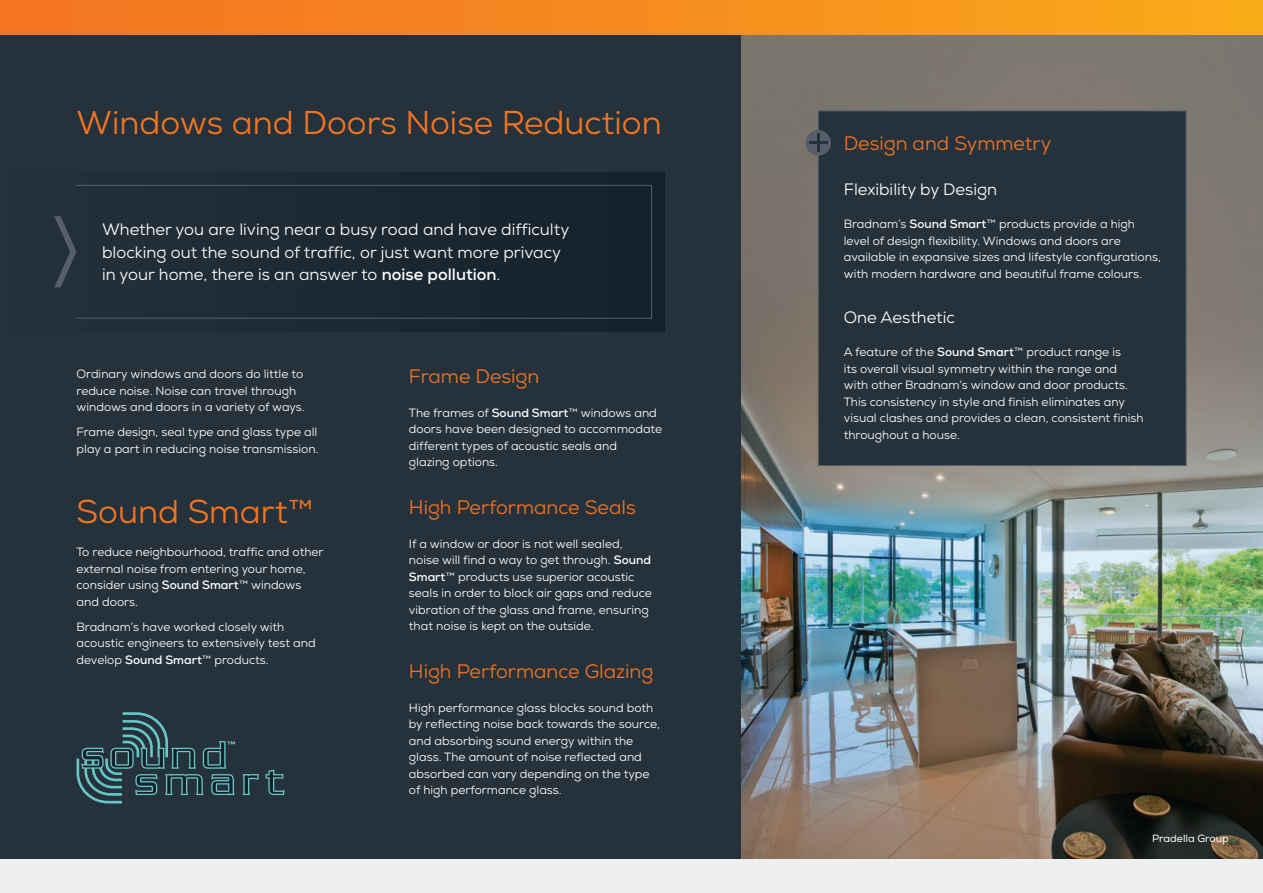
<style>
.page{position:relative;width:1263px;height:893px;background:#25323c}
.page>*{position:absolute;margin:0;border:0;box-sizing:border-box;transform-origin:0 0}
.t1{font:33px "Nexa";color:#f47521}
.t2{font:19.5px "Nexa";color:#f47521}
.t3{font:16.5px/22.5px "Nexa";color:#fff}
.t4{font:12px/16.5px "Nexa";color:#fff}
.t5{font:10.5px "Nexa";color:#fff}
.s1{font-weight:700}
</style>
<div class="page">
<img style="left:741px;top:34px;width:522px;height:825px">
<div style="left:0;top:172px;width:665px;height:159px;background:#1c2933"></div>
<div style="left:76px;top:185px;width:576px;height:134px;border:1px solid #555f69"></div>
<svg style="left:54px;top:216px;width:23px;height:71px"></svg>
<div style="left:0;top:0;width:1263px;height:34px;background:linear-gradient(to right,#f37122,#f9a91a)"></div>
<div style="left:0;top:859px;width:1263px;height:34px;background:#edeff1"></div>
<hr style="left:1262px;top:0;width:1px;height:34px;background:#faad19">
<div style="left:818px;top:111px;width:368px;height:355px;background:#25323c;border:1px solid #555f69"></div>
<div style="left:805px;top:130px;width:26px;height:26px;background:#555f69;border-radius:50%"></div>
<hr style="left:817px;top:133px;width:3px;height:19px;background:#25323c">
<hr style="left:809px;top:141px;width:19px;height:3px;background:#25323c">
<svg style="left:243px;top:774px;width:16px;height:21px"></svg>
<svg style="left:266px;top:770px;width:19px;height:25px"></svg>
<svg style="left:77px;top:712px;width:158px;height:91px"></svg>
<h1 class="t1" style="left:77px;top:101px;width:587px">Windows and Doors Noise Reduction</h1>
<h3 class="t3" style="left:102px;top:218px;width:469px">Whether you are living near a busy road and have difficulty blocking out the sound of traffic, or just want more privacy in your home, there is an answer to <span class="s1">noise pollution</span>.</h3>
<p class="t4" style="left:77px;top:366px;width:230px">Ordinary windows and doors do little to reduce noise. Noise can travel through windows and doors in a variety of ways.</p>
<p class="t4" style="left:77px;top:424px;width:243px">Frame design, seal type and glass type all play a part in reducing noise transmission.</p>
<h1 class="t1" style="left:77px;top:490px;width:239px">Sound Smart™</h1>
<p class="t4" style="left:77px;top:544px;width:249px">To reduce neighbourhood, traffic and other external noise from entering your home, consider using <span class="s1">Sound Smart</span>™ windows and doors.</p>
<p class="t4" style="left:77px;top:618px;width:241px">Bradnam’s have worked closely with acoustic engineers to extensively test and develop <span class="s1">Sound Smart</span>™ products.</p>
<h2 class="t2" style="left:409px;top:364px;width:132px">Frame Design</h2>
<p class="t4" style="left:409px;top:404px;width:255px">The frames of <span class="s1">Sound Smart</span>™ windows and doors have been designed to accommodate different types of acoustic seals and<br>glazing options.</p>
<h2 class="t2" style="left:409px;top:495px;width:228px">High Performance Seals</h2>
<p class="t4" style="left:409px;top:535px;width:244px">If a window or door is not well sealed, noise will find a way to get through. <span class="s1">Sound Smart</span>™ products use superior acoustic seals in order to block air gaps and reduce vibration of the glass and frame, ensuring that noise is kept on the outside.</p>
<h2 class="t2" style="left:409px;top:659px;width:246px">High Performance Glazing</h2>
<p class="t4" style="left:409px;top:699px;width:252px">High performance glass blocks sound both by reflecting noise back towards the source, and absorbing sound energy within the glass. The amount of noise reflected and absorbed can vary depending on the type of high performance glass.</p>
<h2 class="t2" style="left:844px;top:131px;width:209px">Design and Symmetry</h2>
<h3 class="t3" style="left:844px;top:178px;width:155px">Flexibility by Design</h3>
<p class="t4" style="left:844px;top:216px;width:319px">Bradnam’s <span class="s1">Sound Smart</span>™ products provide a high level of design flexibility. Windows and doors are available in expansive sizes and lifestyle configurations, with modern hardware and beautiful frame colours.</p>
<h3 class="t3" style="left:844px;top:306px;width:113px">One Aesthetic</h3>
<p class="t4" style="left:844px;top:344px;width:301px">A feature of the <span class="s1">Sound Smart</span>™ product range is<br>its overall visual symmetry within the range and with other Bradnam’s window and door products.<br>This consistency in style and finish eliminates any visual clashes and provides a clean, consistent finish throughout a house.</p>
<p class="t5" style="left:1152px;top:832px;width:78px">Pradella Group</p>
</div>
